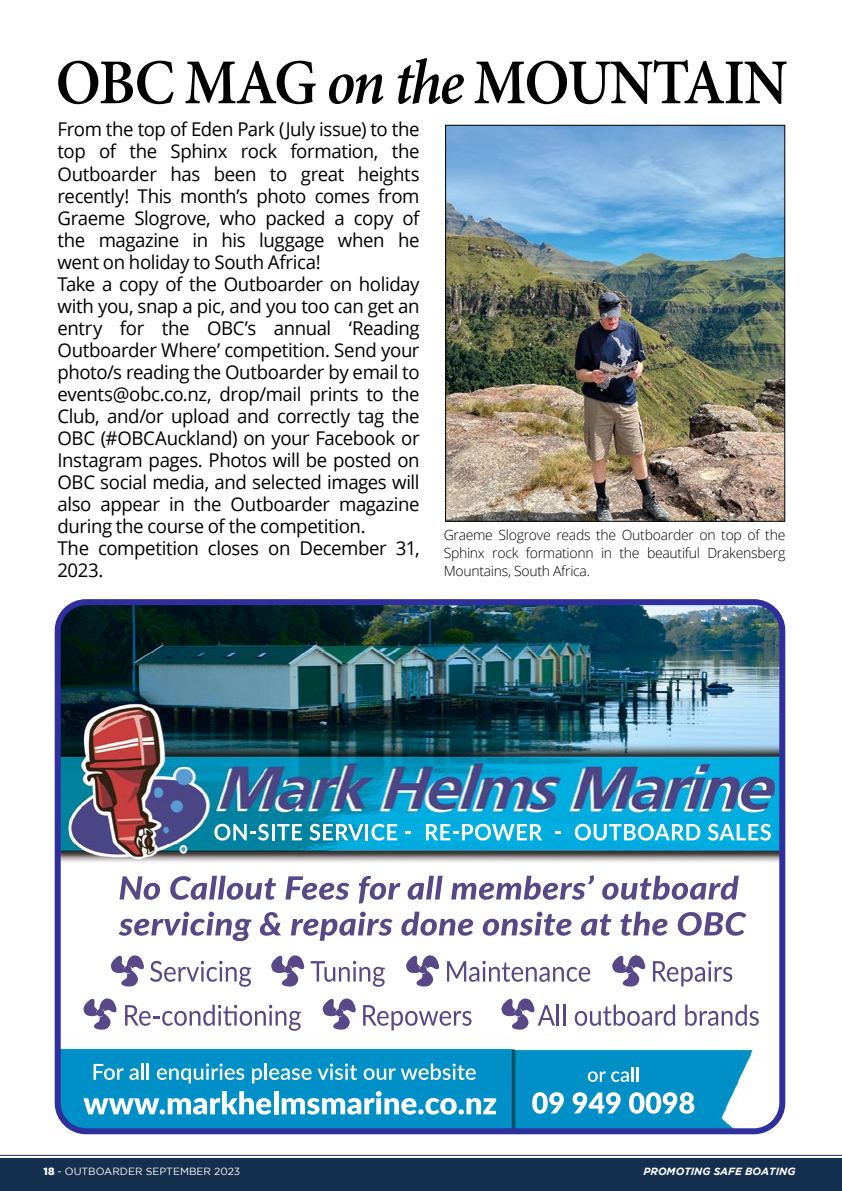
<style>
.page{position:relative;width:842px;height:1191px;background:#fff}
.page>*{position:absolute;margin:0;border:0;box-sizing:border-box;transform-origin:0 0}
.t1{font:600 64px "Minion Pro";letter-spacing:-.025em;color:#000;scale:.93 1}
.t2{font:19px/22px "Open Sans";letter-spacing:-.02em;color:#000}
.t3{font:300 14px/18px "Open Sans";letter-spacing:-.02em;color:#000;text-align:justify}
.t4{font:10.4px "Gotham";color:#fff}
.t5{font:italic 700 10.4px "Gotham";color:#fff}
.s1{font-style:italic}
.s2{font-weight:900}
</style>
<div class="page">
<div style="left:0;top:1158px;width:842px;height:33px;background:#152f4e"></div>
<hr style="left:0;top:1154px;width:842px;height:1px;background:#152f4e">
<img style="left:62px;top:606px;width:716px;height:521px">
<svg style="left:120px;top:876px;width:40px;height:23px"></svg>
<svg style="left:170px;top:875px;width:106px;height:24px"></svg>
<svg style="left:285px;top:876px;width:64px;height:23px"></svg>
<svg style="left:359px;top:876px;width:41px;height:27px"></svg>
<svg style="left:408px;top:875px;width:35px;height:24px"></svg>
<svg style="left:451px;top:875px;width:143px;height:24px"></svg>
<svg style="left:602px;top:875px;width:137px;height:24px"></svg>
<svg style="left:119px;top:911px;width:133px;height:30px"></svg>
<svg style="left:260px;top:912px;width:21px;height:23px"></svg>
<svg style="left:291px;top:911px;width:102px;height:29px"></svg>
<svg style="left:401px;top:911px;width:72px;height:24px"></svg>
<svg style="left:483px;top:911px;width:88px;height:24px"></svg>
<svg style="left:581px;top:914px;width:30px;height:21px"></svg>
<svg style="left:620px;top:911px;width:47px;height:24px"></svg>
<svg style="left:678px;top:912px;width:68px;height:23px"></svg>
<svg style="left:94px;top:1064px;width:45px;height:16px"></svg>
<hr style="left:141px;top:1063px;width:3px;height:16px;background:#fff">
<svg style="left:147px;top:1063px;width:2px;height:16px"></svg>
<svg style="left:157px;top:1063px;width:87px;height:20px"></svg>
<svg style="left:252px;top:1068px;width:10px;height:15px"></svg>
<hr style="left:264px;top:1063px;width:3px;height:16px;background:#fff">
<svg style="left:269px;top:1063px;width:88px;height:17px"></svg>
<svg style="left:364px;top:1063px;width:112px;height:17px"></svg>
<svg style="left:588px;top:1071px;width:41px;height:11px"></svg>
<hr style="left:631px;top:1067px;width:3px;height:14px;background:#fff">
<svg style="left:636px;top:1067px;width:2px;height:14px"></svg>
<svg style="left:83px;top:1091px;width:188px;height:23px"></svg>
<hr style="left:274px;top:1091px;width:4px;height:23px;background:#fff">
<svg style="left:282px;top:1091px;width:214px;height:23px"></svg>
<svg style="left:532px;top:1092px;width:32px;height:21px"></svg>
<svg style="left:573px;top:1092px;width:48px;height:21px"></svg>
<svg style="left:629px;top:1092px;width:65px;height:21px"></svg>
<svg style="left:311px;top:960px;width:74px;height:26px"></svg>
<svg style="left:447px;top:960px;width:143px;height:21px"></svg>
<svg style="left:653px;top:960px;width:79px;height:26px"></svg>
<svg style="left:125px;top:1004px;width:176px;height:26px"></svg>
<svg style="left:363px;top:1005px;width:108px;height:25px"></svg>
<hr style="left:557px;top:1004px;width:2px;height:21px;background:#584888">
<hr style="left:563px;top:1004px;width:2px;height:21px;background:#584888">
<svg style="left:575px;top:1004px;width:100px;height:21px"></svg>
<svg style="left:685px;top:1004px;width:74px;height:21px"></svg>
<svg style="left:214px;top:823px;width:55px;height:17px"></svg>
<hr style="left:272px;top:824px;width:3px;height:16px;background:#fff">
<svg style="left:277px;top:824px;width:25px;height:16px"></svg>
<svg style="left:309px;top:823px;width:54px;height:17px"></svg>
<hr style="left:365px;top:824px;width:3px;height:16px;background:#fff">
<svg style="left:371px;top:823px;width:26px;height:17px"></svg>
<svg style="left:405px;top:831px;width:6px;height:2px"></svg>
<svg style="left:426px;top:823px;width:116px;height:17px"></svg>
<svg style="left:555px;top:831px;width:6px;height:2px"></svg>
<svg style="left:575px;top:823px;width:125px;height:17px"></svg>
<svg style="left:708px;top:823px;width:63px;height:17px"></svg>
<svg style="left:111px;top:955px;width:140px;height:32px"></svg>
<svg style="left:271px;top:955px;width:34px;height:32px"></svg>
<svg style="left:406px;top:955px;width:34px;height:32px"></svg>
<svg style="left:612px;top:955px;width:34px;height:32px"></svg>
<svg style="left:83px;top:998px;width:35px;height:32px"></svg>
<svg style="left:323px;top:998px;width:34px;height:32px"></svg>
<svg style="left:501px;top:998px;width:54px;height:32px"></svg>
<div style="left:55px;top:599px;width:730px;height:535px;border:6px solid #2f2f9d;border-radius:28px"></div>
<img style="left:447px;top:127px;width:336px;height:393px">
<div style="left:445px;top:125px;width:340px;height:397px;border:1px solid #000"></div>
<h1 class="t1" style="left:56px;top:38px;width:789px">OBC MAG <span class="s1">on the</span> MOUNTAIN</h1>
<p class="t2" style="left:57px;top:118px;width:364px">From the top of Eden Park (July issue) to the top of the Sphinx rock formation, the Outboarder has been to great heights recently! This month’s photo comes from Graeme Slogrove, who packed a copy of the magazine in his luggage when he went on holiday to South Africa!<br>Take a copy of the Outboarder on holiday with you, snap a pic, and you too can get an entry for the OBC’s annual ‘Reading Outboarder Where’ competition. Send your photo/s reading the Outboarder by email to events@obc.co.nz, drop/mail prints to the Club, and/or upload and correctly tag the OBC (#OBCAuckland) on your Facebook or Instagram pages. Photos will be posted on OBC social media, and selected images will also appear in the Outboarder magazine during the course of the competition.<br>The competition closes on December 31, 2023.</p>
<p class="t3" style="left:444px;top:525px;width:343px">Graeme Slogrove reads the Outboarder on top of the Sphinx rock formationn in the beautiful Drakensberg Mountains, South Africa.</p>
<p class="t4" style="left:44px;top:1165px;width:198px"><span class="s2">18</span> - OUTBOARDER SEPTEMBER 2023</p>
<p class="t5" style="left:643px;top:1165px;width:154px">PROMOTING SAFE BOATING</p>
</div>
